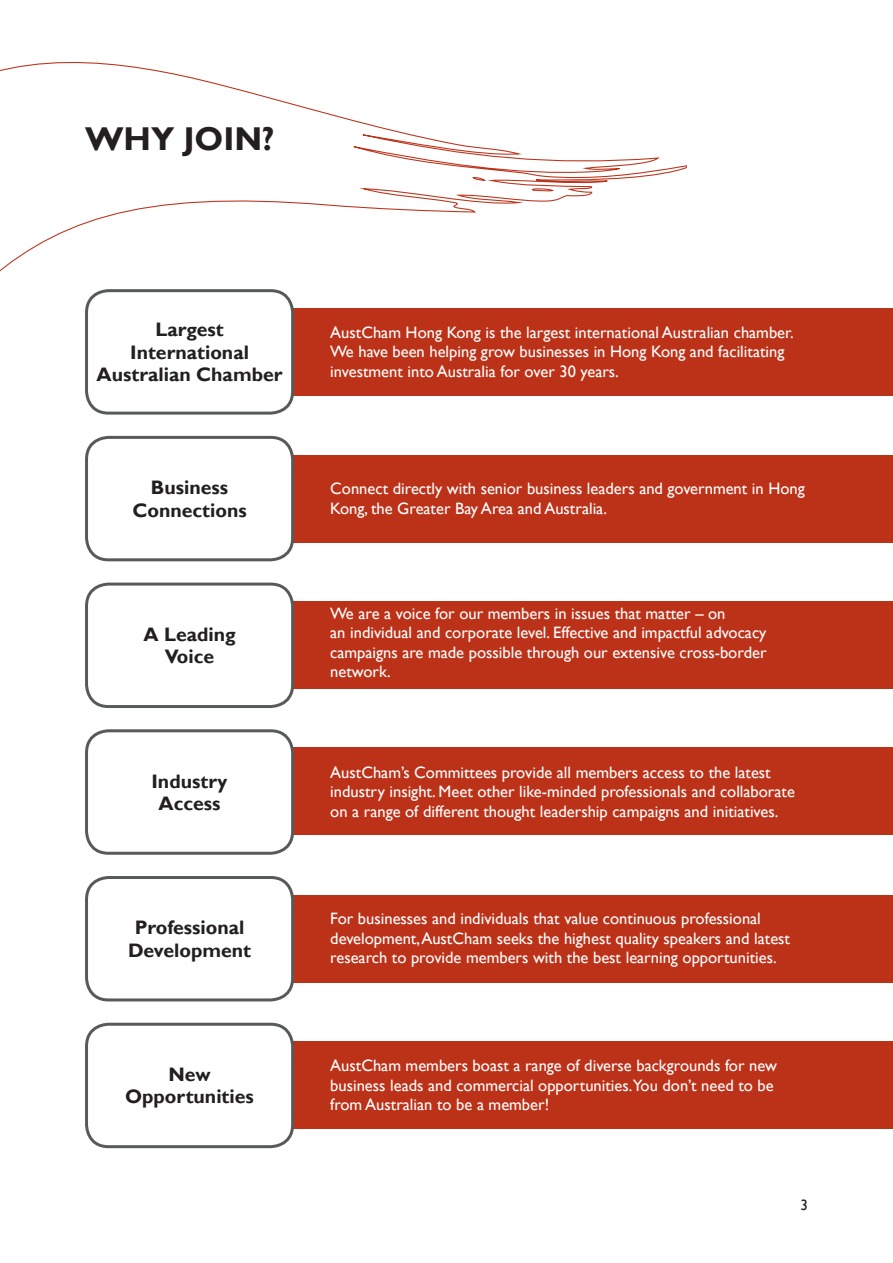
<style>
.page{position:relative;width:893px;height:1263px;background:#fff}
.page>*{position:absolute;margin:0;border:0;box-sizing:border-box;transform-origin:0 0}
.t1{font:700 33px "Gill Sans";color:#231f20}
.t2{font:700 19.5px/22.5px "Gill Sans";color:#231f20;text-align:center}
.t3{font:16.5px/19.5px "Gill Sans";color:#fff}
.t4{font:15px "Gill Sans";color:#231f20}
</style>
<div class="page">
<svg style="left:0;top:61px;width:687px;height:245px"></svg>
<div style="left:293px;top:308px;width:600px;height:87px;background:#bc3219"></div>
<div style="left:293px;top:455px;width:600px;height:87px;background:#bc3219"></div>
<div style="left:293px;top:602px;width:600px;height:87px;background:#bc3219"></div>
<div style="left:293px;top:748px;width:600px;height:87px;background:#bc3219"></div>
<div style="left:293px;top:895px;width:600px;height:87px;background:#bc3219"></div>
<div style="left:293px;top:1042px;width:600px;height:87px;background:#bc3219"></div>
<div style="left:85px;top:289px;width:209px;height:126px;border:3px solid #58595b;border-radius:22px"></div>
<div style="left:85px;top:436px;width:209px;height:125px;border:3px solid #58595b;border-radius:22px"></div>
<div style="left:85px;top:583px;width:209px;height:125px;border:3px solid #58595b;border-radius:22px"></div>
<div style="left:85px;top:729px;width:209px;height:126px;border:3px solid #58595b;border-radius:22px"></div>
<div style="left:85px;top:876px;width:209px;height:125px;border:3px solid #58595b;border-radius:22px"></div>
<div style="left:85px;top:1023px;width:209px;height:125px;border:3px solid #58595b;border-radius:22px"></div>
<h1 class="t1" style="left:85px;top:119px;width:191px">WHY JOIN?</h1>
<p class="t2" style="left:97px;top:319px;width:187px">Largest<br>International<br>Australian Chamber</p>
<p class="t2" style="left:132px;top:477px;width:116px">Business<br>Connections</p>
<p class="t2" style="left:143px;top:623px;width:94px">A Leading<br>Voice</p>
<p class="t2" style="left:151px;top:770px;width:78px">Industry<br>Access</p>
<p class="t2" style="left:128px;top:917px;width:125px">Professional<br>Development</p>
<p class="t2" style="left:125px;top:1064px;width:130px">New<br>Opportunities</p>
<p class="t3" style="left:330px;top:323px;width:465px">AustCham Hong Kong is the largest international Australian chamber.<br>We have been helping grow businesses in Hong Kong and facilitating investment into Australia for over 30 years.</p>
<p class="t3" style="left:330px;top:479px;width:476px">Connect directly with senior business leaders and government in Hong<br>Kong, the Greater Bay Area and Australia.</p>
<p class="t3" style="left:330px;top:604px;width:438px">We are a voice for our members in issues that matter – on<br>an individual and corporate level. Effective and impactful advocacy campaigns are made possible through our extensive cross-border network.</p>
<p class="t3" style="left:330px;top:763px;width:466px">AustCham’s Committees provide all members access to the latest industry insight. Meet other like-minded professionals and collaborate on a range of different thought leadership campaigns and initiatives.</p>
<p class="t3" style="left:330px;top:909px;width:461px">For businesses and individuals that value continuous professional development, AustCham seeks the highest quality speakers and latest research to provide members with the best learning opportunities.</p>
<p class="t3" style="left:330px;top:1056px;width:448px">AustCham members boast a range of diverse backgrounds for new business leads and commercial opportunities.You don’t need to be from Australian to be a member!</p>
<p class="t4" style="left:800px;top:1196px;width:9px">3</p>
</div>
